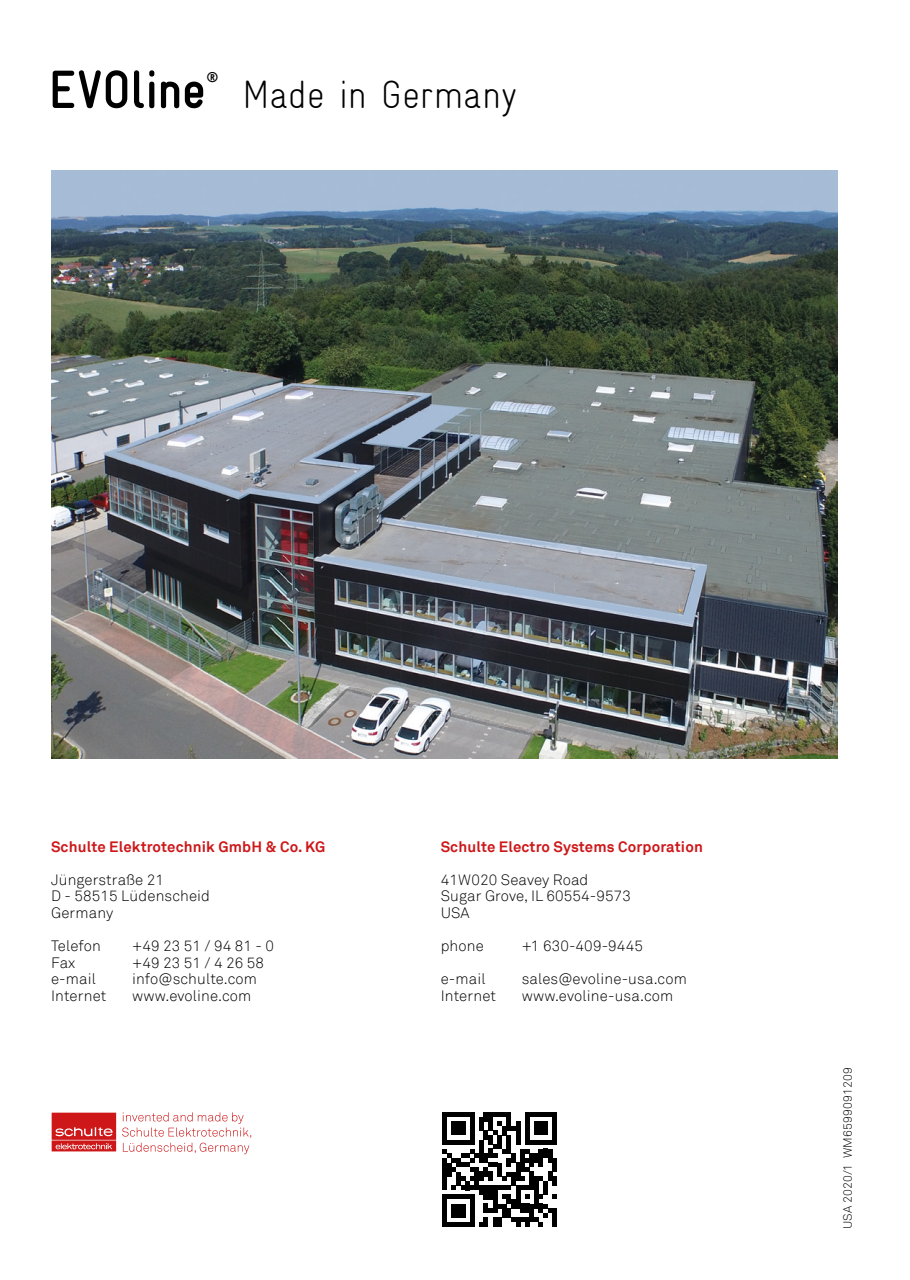
<style>
.page{position:relative;width:910px;height:1280px;background:#fff}
.page>*{position:absolute;margin:0;border:0;box-sizing:border-box;transform-origin:0 0}
.t1{font:700 condensed 54px "Gravur";letter-spacing:-.01em;color:#000}
.t2{font:300 condensed 39px "Gravur";letter-spacing:-.005em;color:#000}
.t3{font:300 15px/16.5px "Akkurat";letter-spacing:.01em;color:#000}
.t4{font:700 15px "Akkurat";letter-spacing:.01em;color:#cd1719}
.t5{font:700 condensed 13.95px "Gravur";color:#000}
.t6{font:300 12px "Akkurat";letter-spacing:.01em;color:#000}
</style>
<div class="page">
<svg style="left:442px;top:1112px;width:115px;height:115px"></svg>
<div style="left:552px;top:1208px;width:5px;height:9px;background:#000"></div>
<div style="left:552px;top:1217px;width:5px;height:10px;background:#000"></div>
<svg style="left:51px;top:1112px;width:200px;height:42px"></svg>
<img style="left:51px;top:171px;width:787px;height:587px">
<h1 class="t1" style="left:49px;top:60px;width:159px">EVOline</h1>
<p class="t5" style="left:207px;top:69px;width:14px">®</p>
<h2 class="t2" style="left:242px;top:73px;width:277px">Made in Germany</h2>
<p class="t4" style="left:51px;top:837px;width:276px">Schulte Elektrotechnik GmbH &amp; Co. KG</p>
<p class="t4" style="left:441px;top:837px;width:264px">Schulte Electro Systems Corporation</p>
<p class="t3" style="left:51px;top:872px;width:161px">Jüngerstraße 21<br>D - 58515 Lüdenscheid<br>Germany</p>
<p class="t3" style="left:51px;top:938px;width:51px">Telefon</p>
<p class="t3" style="left:132px;top:938px;width:143px">+49 23 51 / 94 81 - 0</p>
<p class="t3" style="left:51px;top:954px;width:26px">Fax</p>
<p class="t3" style="left:132px;top:954px;width:133px">+49 23 51 / 4 26 58</p>
<p class="t3" style="left:51px;top:971px;width:46px">e-mail</p>
<p class="t3" style="left:132px;top:971px;width:126px">info@schulte.com</p>
<p class="t3" style="left:51px;top:987px;width:57px">Internet</p>
<p class="t3" style="left:132px;top:987px;width:121px">www.evoline.com</p>
<p class="t3" style="left:441px;top:872px;width:192px">41W020 Seavey Road<br>Sugar Grove, IL 60554-9573<br>USA</p>
<p class="t3" style="left:441px;top:938px;width:45px">phone</p>
<p class="t3" style="left:522px;top:938px;width:123px">+1 630-409-9445</p>
<p class="t3" style="left:441px;top:971px;width:46px">e-mail</p>
<p class="t3" style="left:522px;top:971px;width:167px">sales@evoline-usa.com</p>
<p class="t3" style="left:441px;top:987px;width:57px">Internet</p>
<p class="t3" style="left:522px;top:987px;width:153px">www.evoline-usa.com</p>
<p class="t6" style="left:840px;top:1229px;width:163px;rotate:-90deg">USA 2020/1 WM6599091209</p>
</div>
